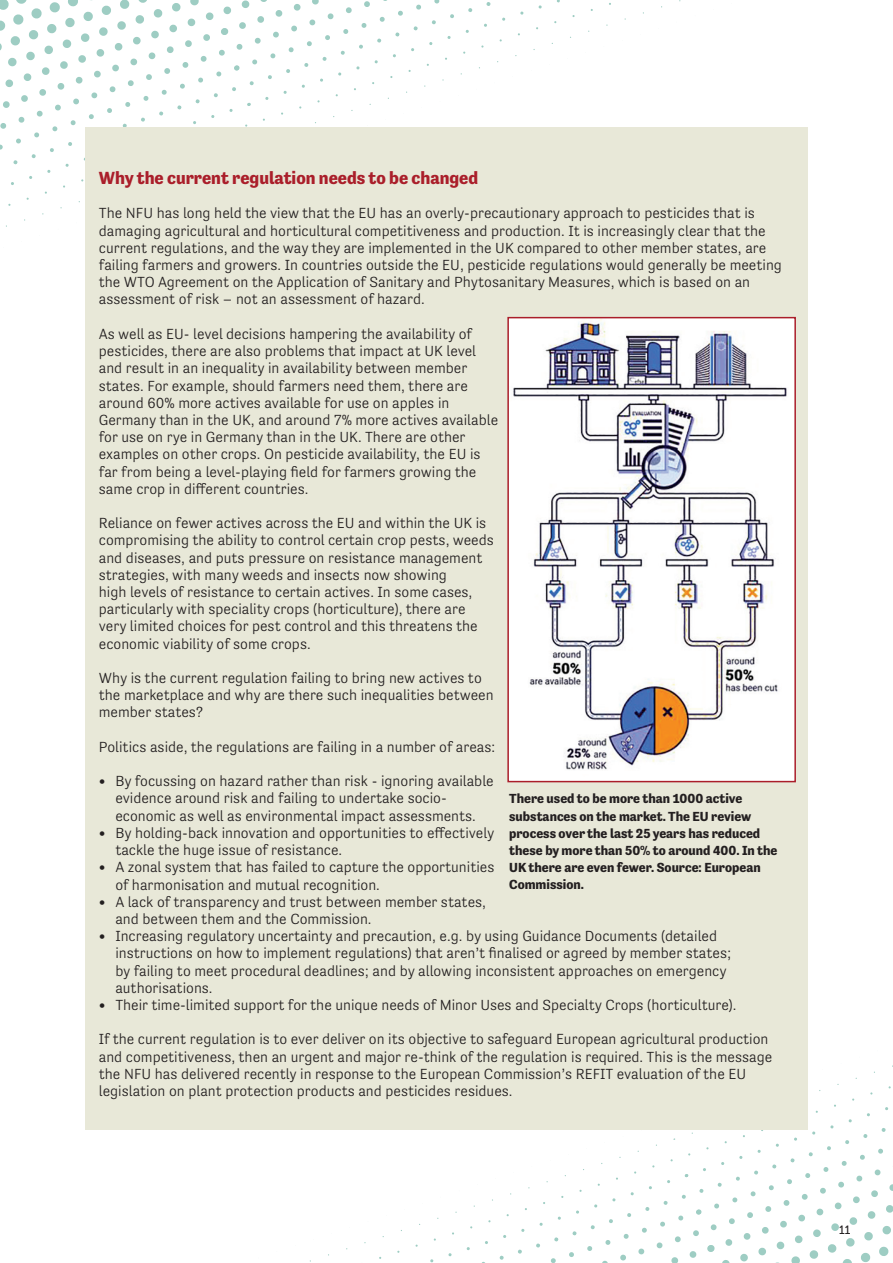
<style>
.page{position:relative;width:893px;height:1263px;background:#fff}
.page>*{position:absolute;margin:0;border:0;box-sizing:border-box;transform-origin:0 0}
.t1{font:700 18px "Tenso";color:#aa1e2a}
.t2{font:300 15px/17.2px "Tenso";color:#231f20}
.t3{font:700 13.5px/17.2px "Tenso";color:#231f20}
.t4{font:12px "Museo Slab 500";color:#231f20}
</style>
<div class="page">
<svg style="left:0;top:0;width:155px;height:227px"></svg>
<svg style="left:155px;top:0;width:653px;height:128px"></svg>
<svg style="left:780px;top:1065px;width:113px;height:198px"></svg>
<svg style="left:310px;top:1130px;width:470px;height:133px"></svg>
<div style="left:85px;top:128px;width:723px;height:1002px;background:#e8e8d8"></div>
<img style="left:510px;top:320px;width:283px;height:459px">
<div style="left:507px;top:317px;width:289px;height:465px;border:2px solid #aa1e2a"></div>
<p class="t1" style="left:99px;top:168px;width:381px">Why the current regulation needs to be changed</p>
<p class="t2" style="left:99px;top:205px;width:684px">The NFU has long held the view that the EU has an overly-precautionary approach to pesticides that is damaging agricultural and horticultural competitiveness and production. It is increasingly clear that the current regulations, and the way they are implemented in the UK compared to other member states, are failing farmers and growers. In countries outside the EU, pesticide regulations would generally be meeting the WTO Agreement on the Application of Sanitary and Phytosanitary Measures, which is based on an assessment of risk – not an assessment of hazard.</p>
<p class="t2" style="left:99px;top:325px;width:401px">As well as EU- level decisions hampering the availability of pesticides, there are also problems that impact at UK level and result in an inequality in availability between member states. For example, should farmers need them, there are around 60% more actives available for use on apples in Germany than in the UK, and around 7% more actives available for use on rye in Germany than in the UK. There are other examples on other crops. On pesticide availability, the EU is far from being a level-playing field for farmers growing the same crop in different countries.</p>
<p class="t2" style="left:99px;top:514px;width:397px">Reliance on fewer actives across the EU and within the UK is compromising the ability to control certain crop pests, weeds and diseases, and puts pressure on resistance management strategies, with many weeds and insects now showing<br>high levels of resistance to certain actives. In some cases, particularly with speciality crops (horticulture), there are very limited choices for pest control and this threatens the economic viability of some crops.</p>
<p class="t2" style="left:99px;top:669px;width:396px">Why is the current regulation failing to bring new actives to the marketplace and why are there such inequalities between member states?</p>
<p class="t2" style="left:99px;top:738px;width:398px">Politics aside, the regulations are failing in a number of areas:</p>
<p class="t2" style="left:115px;top:772px;width:380px;text-indent:-16px">• By focussing on hazard rather than risk - ignoring available evidence around risk and failing to undertake socio&shy;economic as well as environmental impact assessments.</p>
<p class="t2" style="left:115px;top:824px;width:381px;text-indent:-16px">• By holding-back innovation and opportunities to effectively tackle the huge issue of resistance.</p>
<p class="t2" style="left:115px;top:858px;width:381px;text-indent:-16px">• A zonal system that has failed to capture the opportunities of harmonisation and mutual recognition.</p>
<p class="t2" style="left:115px;top:893px;width:372px;text-indent:-16px">• A lack of transparency and trust between member states, and between them and the Commission.</p>
<p class="t2" style="left:115px;top:927px;width:617px;text-indent:-16px">• Increasing regulatory uncertainty and precaution, e.g. by using Guidance Documents (detailed instructions on how to implement regulations) that aren’t finalised or agreed by member states; by failing to meet procedural deadlines; and by allowing inconsistent approaches on emergency authorisations.</p>
<p class="t2" style="left:99px;top:996px;width:639px">• Their time-limited support for the unique needs of Minor Uses and Specialty Crops (horticulture).</p>
<p class="t2" style="left:99px;top:1030px;width:675px">If the current regulation is to ever deliver on its objective to safeguard European agricultural production and competitiveness, then an urgent and major re-think of the regulation is required. This is the message the NFU has delivered recently in response to the European Commission’s REFIT evaluation of the EU legislation on plant protection products and pesticides residues.</p>
<p class="t3" style="left:509px;top:790px;width:270px">There used to be more than 1000 active substances on the market. The EU review process over the last 25 years has reduced these by more than 50% to around 400. In the UK there are even fewer. Source: European Commission.</p>
<p class="t4" style="left:839px;top:1223px;width:13px">11</p>
</div>
